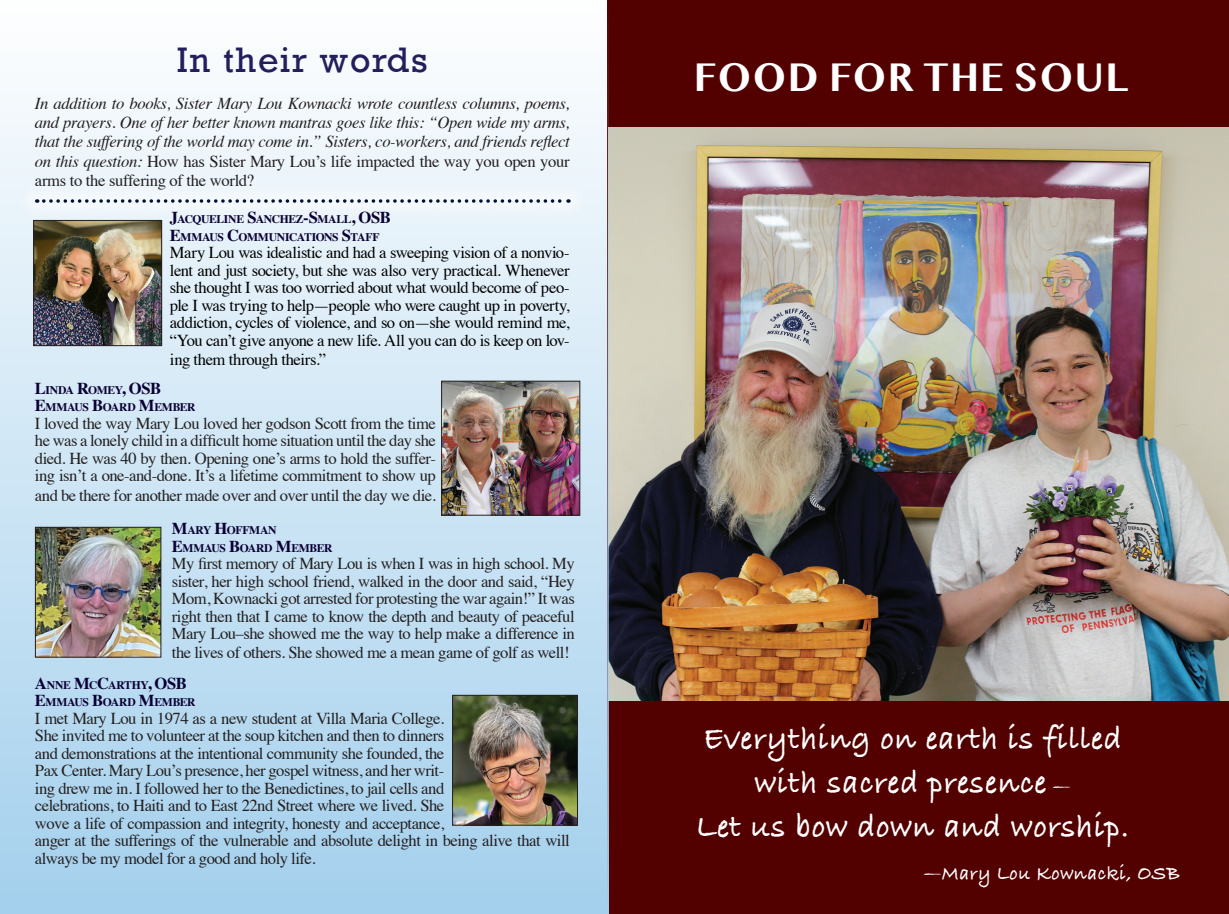
<style>
.page{position:relative;width:1229px;height:914px;background:#fff}
.page>*{position:absolute;margin:0;border:0;box-sizing:border-box;transform-origin:0 0}
.t1{font:700 41.65px "Telugu MN";letter-spacing:.03em;color:#fff;scale:.93 1}
.t2{font:700 33.95px/43.8px "Bradley Hand ITCTT";letter-spacing:.03em;color:#fff;text-align:center;scale:.93 1}
.t3{font:33.25px "Rockwell";letter-spacing:.05em;color:#251e5c}
.t4{font:700 20.82px "Bradley Hand ITCTT";letter-spacing:.03em;color:#fff;scale:.93 1}
.t5{font:16.62px/17.5px "Times";letter-spacing:-.03em;color:#231f20;text-align:justify}
.t6{font:16.62px/17.5px "Times";letter-spacing:-.03em;color:#000;text-align:justify}
.t7{font:italic 16.62px/19.2px "Times";letter-spacing:-.02em;color:#231f20;text-align:justify}
.t8{font:700 11.72px/17.5px "Times";letter-spacing:-.02em;color:#0a0034}
.s1{font-style:normal}
.s2{font-size:16.62px}
.s3{font-size:20.82px}
</style>
<div class="page">
<div style="left:607px;top:0;width:621px;height:914px;background:#530001"></div>
<img style="left:608px;top:127px;width:620px;height:573px">
<div style="left:0;top:0;width:608px;height:914px;background:linear-gradient(to bottom,#fefefe,#a4cfec)"></div>
<div style="left:19px;top:183px;width:567px;height:36px;background:#eff6fb"></div>
<svg style="left:44px;top:199px;width:525px;height:4px"></svg>
<img style="left:35px;top:222px;width:125px;height:122px">
<div style="left:33px;top:220px;width:129px;height:126px;border:1px solid #231f20"></div>
<img style="left:443px;top:383px;width:135px;height:130px">
<div style="left:441px;top:381px;width:139px;height:134px;border:1px solid #231f20"></div>
<img style="left:37px;top:529px;width:122px;height:126px">
<div style="left:35px;top:527px;width:126px;height:130px;border:1px solid #231f20"></div>
<img style="left:454px;top:696px;width:122px;height:127px">
<div style="left:452px;top:694px;width:126px;height:131px;border:1px solid #231f20"></div>
<h3 class="t3" style="left:177px;top:39px;width:252px">In their words</h3>
<p class="t7" style="left:35px;top:93px;width:536px">In addition to books, Sister Mary Lou Kownacki wrote countless columns, poems, and prayers. One of her better known mantras goes like this: “Open wide my arms, that the suffering of the world may come in.” Sisters, co-workers, and friends reflect on this question: <span class="s1">How has Sister Mary Lou’s life impacted the way you open your arms to the suffering of the world?</span></p>
<p class="t8" style="left:170px;top:209px;width:222px"><span class="s2">J</span>ACQUELINE <span class="s2">S</span>ANCHEZ<span class="s2">-S</span>MALL<span class="s2">, OSB<br>E</span>MMAUS <span class="s2">C</span>OMMUNICATIONS <span class="s2">S</span>TAFF</p>
<p class="t6" style="left:170px;top:243px;width:401px">Mary Lou was idealistic and had a sweeping vision of a nonvio&shy;lent and just society, but she was also very practical. Whenever she thought I was too worried about what would become of peo&shy;ple I was trying to help—people who were caught up in poverty, addiction, cycles of violence, and so on—she would remind me, “You can’t give anyone a new life. All you can do is keep on lov-</p>
<p class="t6" style="left:170px;top:349px;width:158px">ing them through theirs.”</p>
<p class="t8" style="left:35px;top:380px;width:162px"><span class="s2">L</span>INDA <span class="s2">R</span>OMEY<span class="s2">, OSB<br>E</span>MMAUS <span class="s2">B</span>OARD <span class="s2">M</span>EMBER</p>
<p class="t5" style="left:35px;top:413px;width:402px">I loved the way Mary Lou loved her godson Scott from the time he was a lonely child in a difficult home situation until the day she died. He was 40 by then. Opening one’s arms to hold the suffer&shy;ing isn’t a one-and-done. It’s a lifetime commitment to show up</p>
<p class="t5" style="left:35px;top:485px;width:402px">and be there for another made over and over until the day we die.</p>
<p class="t8" style="left:172px;top:520px;width:162px"><span class="s2">M</span>ARY <span class="s2">H</span>OFFMAN<br><span class="s2">E</span>MMAUS <span class="s2">B</span>OARD <span class="s2">M</span>EMBER</p>
<p class="t5" style="left:172px;top:553px;width:404px">My first memory of Mary Lou is when I was in high school. My sister, her high school friend, walked in the door and said, “Hey Mom, Kownacki got arrested for protesting the war again!” It was right then that I came to know the depth and beauty of peaceful Mary Lou–she showed me the way to help make a difference in</p>
<p class="t5" style="left:172px;top:642px;width:399px">the lives of others. She showed me a mean game of golf as well!</p>
<p class="t8" style="left:35px;top:675px;width:162px"><span class="s2">A</span>NNE <span class="s2">M</span>C<span class="s2">C</span>ARTHY<span class="s2">, OSB<br>E</span>MMAUS <span class="s2">B</span>OARD <span class="s2">M</span>EMBER</p>
<p class="t5" style="left:35px;top:708px;width:536px;text-align:left">I met Mary Lou in 1974 as a new student at Villa Maria College.<br>She invited me to volunteer at the soup kitchen and then to dinners<br>and demonstrations at the intentional community she founded, the<br>Pax Center. Mary Lou’s presence, her gospel witness, and her writ-<br>ing drew me in. I followed her to the Benedictines, to jail cells and<br>celebrations, to Haiti and to East 22nd Street where we lived. She<br>wove a life of compassion and integrity, honesty and acceptance,<br>anger at the sufferings of the vulnerable and absolute delight in being alive that will always be my model for a good and holy life.</p>
<h1 class="t1" style="left:694px;top:52px;width:469px">FOOD FOR THE SOUL</h1>
<h2 class="t2" style="left:696px;top:715px;width:467px">Everything on earth is filled with sacred presence <span class="s3">—<br></span>Let us bow down and worship.</h2>
<p class="t4" style="left:924px;top:857px;width:277px">—Mary Lou Kownacki, OSB</p>
</div>
